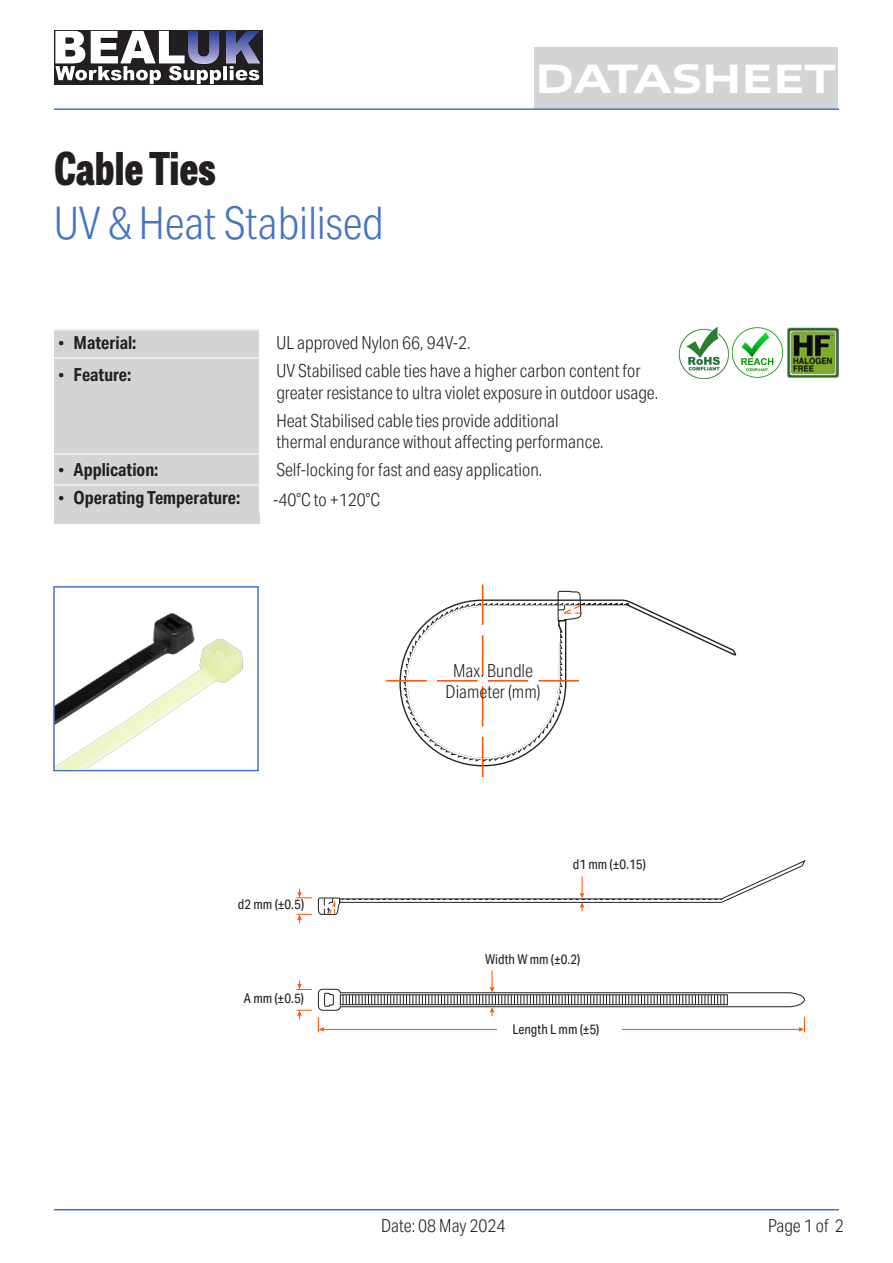
<style>
.page{position:relative;width:893px;height:1263px;background:#fff}
.page>*{position:absolute;margin:0;border:0;box-sizing:border-box;transform-origin:0 0}
.t1{font:300 45px "Aktiv Grotesk Cd";color:#4574c4}
.t2{font:800 45px "Tablet Gothic Condensed";color:#231f20}
.t3{font:800 41.4px "Allumi Std Extended";letter-spacing:-.02em;color:#fff}
.t4{font:300 18px/27.9px "Aktiv Grotesk Cd";color:#231f20}
.t5{font:700 18px "Aktiv Grotesk Cd";color:#231f20}
.t6{font:13.5px "Aktiv Grotesk Cd";color:#231f20}
.s1{font-family:"Times New Roman";font-weight:400}
</style>
<div class="page">
<img style="left:56px;top:614px;width:187px;height:154px">
<div style="left:53px;top:586px;width:206px;height:185px;border:2px solid #4574c4"></div>
<div style="left:54px;top:330px;width:205px;height:194px;background:#d3d4d6"></div>
<hr style="left:54px;top:330px;width:205px;height:1px;background:#fff">
<hr style="left:54px;top:357px;width:205px;height:1px;background:#fff">
<hr style="left:54px;top:485px;width:205px;height:1px;background:#fff">
<svg style="left:633px;top:602px;width:103px;height:54px"></svg>
<svg style="left:386px;top:584px;width:247px;height:194px"></svg>
<svg style="left:318px;top:970px;width:487px;height:62px"></svg>
<svg style="left:297px;top:1010px;width:15px;height:9px"></svg>
<svg style="left:297px;top:980px;width:15px;height:10px"></svg>
<svg style="left:297px;top:914px;width:15px;height:9px"></svg>
<svg style="left:297px;top:889px;width:15px;height:9px"></svg>
<svg style="left:318px;top:860px;width:488px;height:55px"></svg>
<div style="left:504px;top:1024px;width:114px;height:11px;background:#fff"></div>
<div style="left:534px;top:48px;width:304px;height:61px;background:#d3d4d6"></div>
<img style="left:54px;top:31px;width:209px;height:54px">
<hr style="left:54px;top:108px;width:785px;height:2px;background:#4574c4">
<hr style="left:54px;top:1209px;width:785px;height:1px;background:#4574c4">
<hr style="left:54px;top:454px;width:205px;height:1px;background:#fff">
<img style="left:787px;top:328px;width:51px;height:49px">
<img style="left:731px;top:327px;width:52px;height:51px">
<img style="left:678px;top:326px;width:51px;height:54px">
<h1 class="t2" style="left:54px;top:134px;width:163px">Cable Ties</h1>
<h1 class="t1" style="left:54px;top:197px;width:331px">UV &amp; Heat Stabilised</h1>
<h2 class="t3" style="left:535px;top:56px;width:303px">DATASHEET</h2>
<h2 class="t3" style="left:551px;top:56px;width:307px">DATASHEET</h2>
<p class="t5" style="left:58px;top:333px;width:80px"><span class="s1">•</span> Material:</p>
<p class="t4" style="left:276px;top:329px;width:366px">UL approved Nylon 66, 94V-2.<br>UV Stabilised cable ties have a higher carbon content for</p>
<p class="t4" style="left:276px;top:379px;width:383px">greater resistance to ultra violet exposure in outdoor usage.<br>Heat Stabilised cable ties provide additional</p>
<p class="t4" style="left:276px;top:428px;width:329px">thermal endurance without affecting performance.<br>Self-locking for fast and easy application.</p>
<p class="t5" style="left:58px;top:488px;width:184px"><span class="s1">•</span> Operating Temperature:</p>
<p class="t5" style="left:58px;top:364px;width:74px"><span class="s1">•</span> Feature:</p>
<p class="t5" style="left:58px;top:460px;width:102px"><span class="s1">•</span> Application:</p>
<p class="t4" style="left:273px;top:485px;width:108px">-40°C to +120°C</p>
<p class="t6" style="left:238px;top:897px;width:68px">d2 mm (±0.5)</p>
<p class="t6" style="left:244px;top:990px;width:61px">A mm (±0.5)</p>
<p class="t4" style="left:446px;top:659px;width:96px;line-height:21.6px;text-align:center">Max. Bundle<br>Diameter (mm)</p>
<p class="t6" style="left:573px;top:857px;width:74px">d1 mm (±0.15)</p>
<p class="t6" style="left:485px;top:951px;width:97px">Width W mm (±0.2)</p>
<p class="t6" style="left:512px;top:1021px;width:88px">Length L mm (±5)</p>
<p class="t4" style="left:381px;top:1212px;width:126px">Date: 08 May 2024</p>
<p class="t4" style="left:768px;top:1212px;width:77px">Page 1 of 2</p>
</div>
